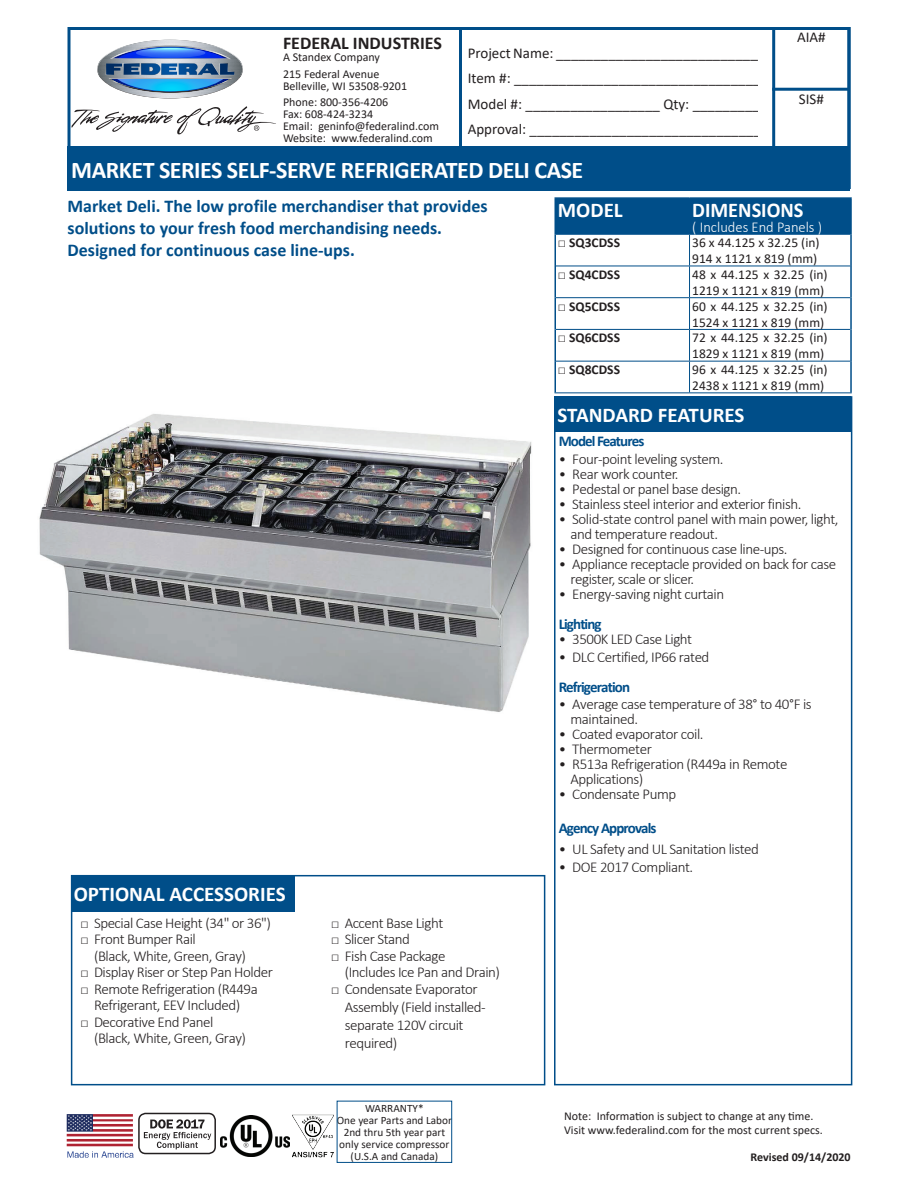
<style>
.page{position:relative;width:918px;height:1188px;background:#fff}
.page>*{position:absolute;margin:0;border:0;box-sizing:border-box;transform-origin:0 0}
.t1{font:700 24px "Calibri";letter-spacing:-.02em;color:#fff}
.t2{font:700 21px "Calibri";color:#fff}
.t3{font:700 18px/21.6px "Calibri";color:#004e89}
.t4{font:700 18px "Calibri";color:#231f20}
.t5{font:300 15px/16.5px "Calibri";letter-spacing:-.03em;color:#231f20}
.t6{font:15px/25.5px "Calibri";color:#231f20}
.t7{font:700 15px "Calibri";letter-spacing:-.06em;color:#004e89}
.t8{font:300 15px "Calibri";color:#fff}
.t9{font:13.5px/16.2px "Calibri";color:#231f20}
.t10{font:700 13.5px "Calibri";color:#231f20}
.t11{font:12px/16.5px "Calibri";color:#231f20}
.t12{font:700 12px "Calibri";color:#231f20}
.t13{font:11.25px/12px "Calibri";color:#231f20;text-align:center}
.s1{font-size:13.5px}
</style>
<div class="page">
<svg style="left:72px;top:106px;width:204px;height:29px"></svg>
<svg style="left:97px;top:40px;width:146px;height:59px"></svg>
<div style="left:68px;top:27px;width:782px;height:162px;border:3px solid #004e89"></div>
<div style="left:68px;top:146px;width:782px;height:44px;background:#004e89"></div>
<div style="left:772px;top:27px;width:78px;height:162px;border:3px solid #004e89"></div>
<hr style="left:772px;top:88px;width:77px;height:3px;background:#004e89">
<hr style="left:459px;top:28px;width:3px;height:120px;background:#004e89">
<div style="left:337px;top:1101px;width:115px;height:62px;border:1px solid #004e89"></div>
<img style="left:221px;top:1115px;width:68px;height:42px">
<img style="left:293px;top:1115px;width:41px;height:43px">
<img style="left:66px;top:1114px;width:68px;height:43px">
<div style="left:556px;top:199px;width:294px;height:35px;background:#004e89"></div>
<hr style="left:689px;top:199px;width:1px;height:35px;background:#004e89">
<hr style="left:556px;top:234px;width:134px;height:1px;background:#004e89">
<hr style="left:690px;top:234px;width:160px;height:1px;background:#004e89">
<hr style="left:689px;top:235px;width:1px;height:31px;background:#004e89">
<hr style="left:556px;top:266px;width:134px;height:1px;background:#004e89">
<hr style="left:690px;top:266px;width:160px;height:1px;background:#004e89">
<hr style="left:689px;top:266px;width:1px;height:31px;background:#004e89">
<hr style="left:556px;top:297px;width:134px;height:1px;background:#004e89">
<hr style="left:690px;top:297px;width:160px;height:1px;background:#004e89">
<hr style="left:689px;top:298px;width:1px;height:31px;background:#004e89">
<hr style="left:556px;top:329px;width:134px;height:1px;background:#004e89">
<hr style="left:690px;top:329px;width:160px;height:1px;background:#004e89">
<hr style="left:689px;top:330px;width:1px;height:31px;background:#004e89">
<hr style="left:556px;top:361px;width:134px;height:1px;background:#004e89">
<hr style="left:690px;top:361px;width:160px;height:1px;background:#004e89">
<hr style="left:689px;top:362px;width:1px;height:30px;background:#004e89">
<hr style="left:554px;top:392px;width:136px;height:1px;background:#004e89">
<hr style="left:690px;top:392px;width:162px;height:1px;background:#004e89">
<hr style="left:554px;top:197px;width:136px;height:2px;background:#004e89">
<hr style="left:554px;top:199px;width:2px;height:35px;background:#004e89">
<hr style="left:690px;top:197px;width:162px;height:2px;background:#004e89">
<hr style="left:850px;top:199px;width:2px;height:35px;background:#004e89">
<hr style="left:554px;top:234px;width:2px;height:32px;background:#004e89">
<hr style="left:850px;top:234px;width:2px;height:32px;background:#004e89">
<hr style="left:554px;top:266px;width:2px;height:32px;background:#004e89">
<hr style="left:850px;top:266px;width:2px;height:32px;background:#004e89">
<hr style="left:554px;top:298px;width:2px;height:31px;background:#004e89">
<hr style="left:850px;top:298px;width:2px;height:31px;background:#004e89">
<hr style="left:554px;top:329px;width:2px;height:32px;background:#004e89">
<hr style="left:850px;top:329px;width:2px;height:32px;background:#004e89">
<hr style="left:554px;top:361px;width:2px;height:31px;background:#004e89">
<hr style="left:850px;top:361px;width:2px;height:31px;background:#004e89">
<div style="left:554px;top:396px;width:298px;height:689px;border:2px solid #004e89"></div>
<div style="left:554px;top:396px;width:296px;height:35px;background:#004e89"></div>
<div style="left:71px;top:875px;width:474px;height:210px;border:2px solid #004e89"></div>
<div style="left:72px;top:876px;width:222px;height:36px;background:#004e89"></div>
<img style="left:39px;top:414px;width:493px;height:298px">
<div style="left:138px;top:1113px;width:78px;height:41px;border:2px solid #231f20;border-radius:7px"></div>
<svg style="left:144px;top:1119px;width:67px;height:30px"></svg>
<p class="t4" style="left:283px;top:30px;width:160px">FEDERAL INDUSTRIES</p>
<p class="t11" style="left:283px;top:49px;width:98px">A Standex Company<br>215 Federal Avenue</p>
<p class="t11" style="left:283px;top:77px;width:126px">Belleville, WI 53508-9201<br>Phone: 800-356-4206</p>
<p class="t11" style="left:283px;top:108px;width:157px;line-height:12px">Fax: 608-424-3234<br>Email: geninfo@federalind.com<br>Website: www.federalind.com</p>
<p class="t6" style="left:468px;top:40px;width:299px">Project Name: ____________________________ Item #: _________________________________ Model #: __________________ Qty: _________ Approval: _______________________________</p>
<h1 class="t1" style="left:71px;top:153px;width:514px">MARKET SERIES SELF-SERVE REFRIGERATED DELI CASE</h1>
<p class="t6" style="left:797px;top:24px;width:30px">AIA#</p>
<p class="t6" style="left:799px;top:86px;width:27px">SIS#</p>
<p class="t3" style="left:68px;top:195px;width:422px">Market Deli. The low profile merchandiser that provides solutions to your fresh food merchandising needs.<br>Designed for continuous case line-ups.</p>
<h2 class="t2" style="left:74px;top:879px;width:213px">OPTIONAL ACCESSORIES</h2>
<p class="t5" style="left:81px;top:914px;width:192px"><span class="s1">□</span> Special Case Height (34" or 36")</p>
<p class="t5" style="left:94px;top:931px;width:153px;text-indent:-13px"><span class="s1">□</span> Front Bumper Rail<br>(Black, White, Green, Gray)</p>
<p class="t5" style="left:81px;top:964px;width:194px"><span class="s1">□</span> Display Riser or Step Pan Holder</p>
<p class="t5" style="left:81px;top:980px;width:179px;text-align:center"><span class="s1">□</span> Remote Refrigeration (R449a<br>Refrigerant, EEV Included)</p>
<p class="t5" style="left:94px;top:1013px;width:153px;text-indent:-13px"><span class="s1">□</span> Decorative End Panel (Black, White, Green, Gray)</p>
<p class="t5" style="left:331px;top:914px;width:114px"><span class="s1">□</span> Accent Base Light</p>
<p class="t5" style="left:331px;top:931px;width:80px"><span class="s1">□</span> Slicer Stand</p>
<p class="t5" style="left:345px;top:947px;width:157px;text-indent:-13px"><span class="s1">□</span> Fish Case Package (Includes Ice Pan and Drain)</p>
<p class="t5" style="left:345px;top:980px;width:143px;line-height:18px;text-indent:-13px"><span class="s1">□</span> Condensate Evaporator<br>Assembly (Field installed&shy;separate 120V circuit required)</p>
<p class="t13" style="left:337px;top:1102px;width:117px">WARRANTY*<br>One year Parts and Labor<br>2nd thru 5th year part only service compressor (U.S.A and Canada)</p>
<h2 class="t2" style="left:558px;top:195px;width:66px">MODEL</h2>
<h2 class="t2" style="left:692px;top:195px;width:113px">DIMENSIONS</h2>
<p class="t8" style="left:692px;top:217px;width:132px">( Includes End Panels )</p>
<p class="t10" style="left:558px;top:233px;width:64px">□ SQ3CDSS</p>
<p class="t9" style="left:692px;top:234px;width:129px">36 x 44.125 x 32.25 (in)<br>914 x 1121 x 819 (mm)</p>
<p class="t10" style="left:558px;top:265px;width:64px">□ SQ4CDSS</p>
<p class="t9" style="left:692px;top:266px;width:137px">48 x 44.125 x 32.25 (in)<br>1219 x 1121 x 819 (mm)</p>
<p class="t10" style="left:558px;top:296px;width:64px">□ SQ5CDSS</p>
<p class="t9" style="left:692px;top:298px;width:137px">60 x 44.125 x 32.25 (in)<br>1524 x 1121 x 819 (mm)</p>
<p class="t10" style="left:558px;top:328px;width:64px">□ SQ6CDSS</p>
<p class="t9" style="left:692px;top:329px;width:137px">72 x 44.125 x 32.25 (in)<br>1829 x 1121 x 819 (mm)</p>
<p class="t10" style="left:558px;top:360px;width:64px">□ SQ8CDSS</p>
<p class="t9" style="left:692px;top:361px;width:137px">96 x 44.125 x 32.25 (in)<br>2438 x 1121 x 819 (mm)</p>
<h2 class="t2" style="left:558px;top:400px;width:188px">STANDARD FEATURES</h2>
<p class="t7" style="left:559px;top:430px;width:87px">Model Features</p>
<p class="t5" style="left:559px;top:451px;width:166px">• Four-point leveling system.</p>
<p class="t5" style="left:559px;top:466px;width:121px">• Rear work counter.</p>
<p class="t5" style="left:559px;top:481px;width:184px">• Pedestal or panel base design.</p>
<p class="t5" style="left:559px;top:496px;width:244px">• Stainless steel interior and exterior finish.</p>
<p class="t5" style="left:570px;top:511px;width:270px;line-height:15px;text-indent:-12px">• Solid-state control panel with main power, light, and temperature readout.</p>
<p class="t5" style="left:559px;top:541px;width:230px">• Designed for continuous case line-ups.</p>
<p class="t5" style="left:570px;top:556px;width:267px;line-height:15px;text-indent:-12px">• Appliance receptacle provided on back for case register, scale or slicer.</p>
<p class="t5" style="left:559px;top:586px;width:167px">• Energy-saving night curtain</p>
<p class="t7" style="left:559px;top:613px;width:44px">Lighting</p>
<p class="t5" style="left:559px;top:631px;width:135px">• 3500K LED Case Light</p>
<p class="t5" style="left:559px;top:648px;width:152px">• DLC Certified, IP66 rated</p>
<p class="t7" style="left:559px;top:676px;width:73px">Refrigeration</p>
<p class="t5" style="left:570px;top:697px;width:243px;line-height:15px;text-indent:-12px">• Average case temperature of 38° to 40°F is maintained.</p>
<p class="t5" style="left:559px;top:726px;width:146px">• Coated evaporator coil.</p>
<p class="t5" style="left:559px;top:741px;width:95px">• Thermometer</p>
<p class="t5" style="left:570px;top:757px;width:219px;line-height:15px;text-indent:-12px">• R513a Refrigeration (R449a in Remote<br>Applications)</p>
<p class="t5" style="left:559px;top:786px;width:119px">• Condensate Pump</p>
<p class="t7" style="left:559px;top:817px;width:99px">Agency Approvals</p>
<p class="t5" style="left:559px;top:840px;width:202px">• UL Safety and UL Sanitation listed</p>
<p class="t5" style="left:559px;top:859px;width:136px">• DOE 2017 Compliant.</p>
<p class="t11" style="left:564px;top:1108px;width:260px;line-height:14.4px">Note: Information is subject to change at any time.<br>Visit www.federalind.com for the most current specs.</p>
<p class="t12" style="left:750px;top:1149px;width:102px">Revised 09/14/2020</p>
</div>
